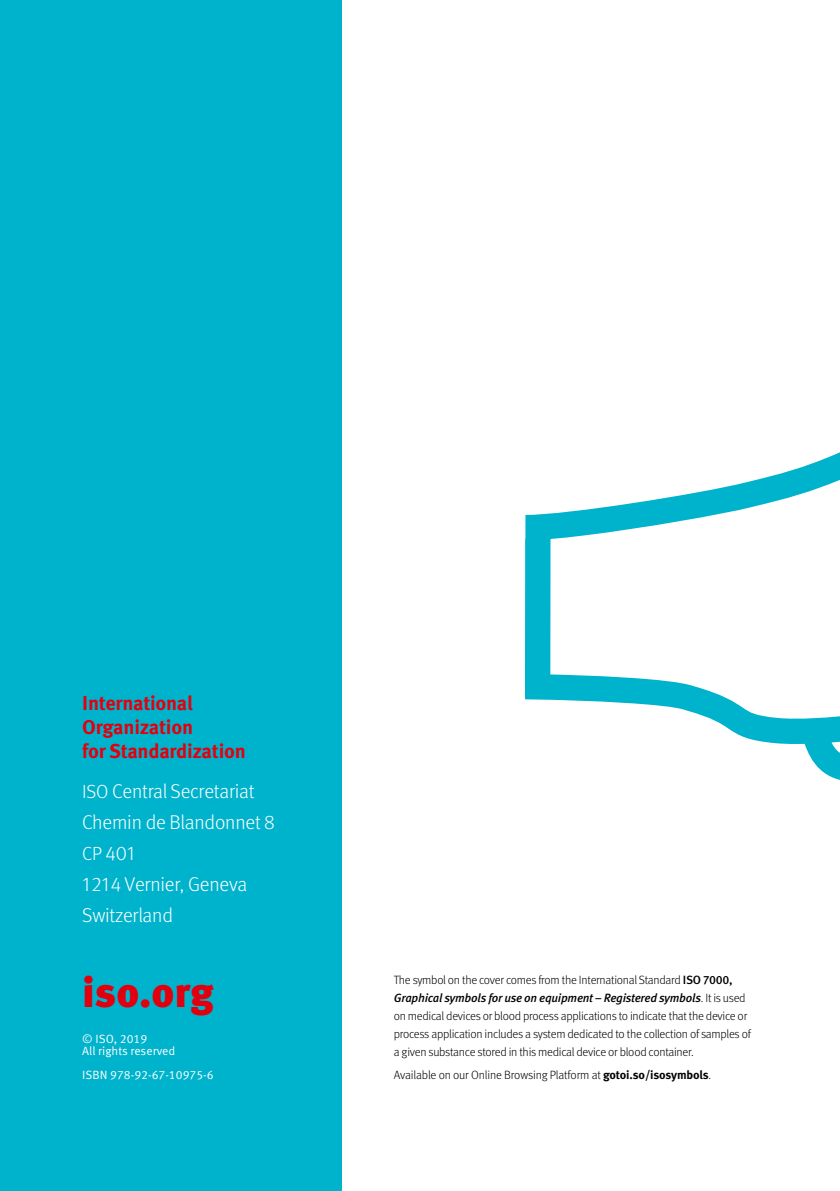
<style>
.page{position:relative;width:840px;height:1191px;background:#fff}
.page>*{position:absolute;margin:0;border:0;box-sizing:border-box;transform-origin:0 0}
.t1{font:900 42px "Meta Pro";letter-spacing:-.005em;color:#e2000f}
.t2{font:300 20px/31px "Meta Pro";letter-spacing:-.01em;color:#fff}
.t3{font:700 20px/24px "Meta Pro";letter-spacing:-.01em;color:#e2000f}
.t4{font:300 12px/18px "Meta Pro";letter-spacing:-.02em;color:#000}
.t5{font:12px/12px "Meta Pro Norm";color:#fff}
.s1{font-size:19px}
.s2{font-weight:500}
.s3{font-weight:500;font-style:italic}
.s4{font-weight:700}
</style>
<div class="page">
<div style="left:0;top:0;width:341px;height:1191px;background:#00b3cc"></div>
<svg style="left:525px;top:452px;width:314px;height:328px"></svg>
<h2 class="t3" style="left:82px;top:689px;width:165px">International<br>Organization<br>for Standardization</h2>
<h2 class="t2" style="left:82px;top:774px;width:194px"><span class="s1">ISO</span> Central Secretariat<br>Chemin de Blandonnet 8<br><span class="s1">CP</span> 401<br>1214 Vernier, Geneva<br>Switzerland</h2>
<h1 class="t1" style="left:82px;top:959px;width:133px">iso.org</h1>
<p class="t5" style="left:82px;top:1032px;width:95px">© ISO, 2019<br>All rights reserved</p>
<p class="t5" style="left:82px;top:1068px;width:133px">ISBN 978-92-67-10975-6</p>
<p class="t4" style="left:393px;top:970px;width:358px">The symbol on the cover comes from the International Standard <span class="s2">ISO 7000, </span><span class="s3">Graphical symbols for use on equipment – Registered symbols</span>. It is used on medical devices or blood process applications to indicate that the device or process application includes a system dedicated to the collection of samples of a given substance stored in this medical device or blood container.</p>
<p class="t4" style="left:393px;top:1065px;width:319px">Available on our Online Browsing Platform at <span class="s4">gotoi.so/isosymbols</span>.</p>
</div>
